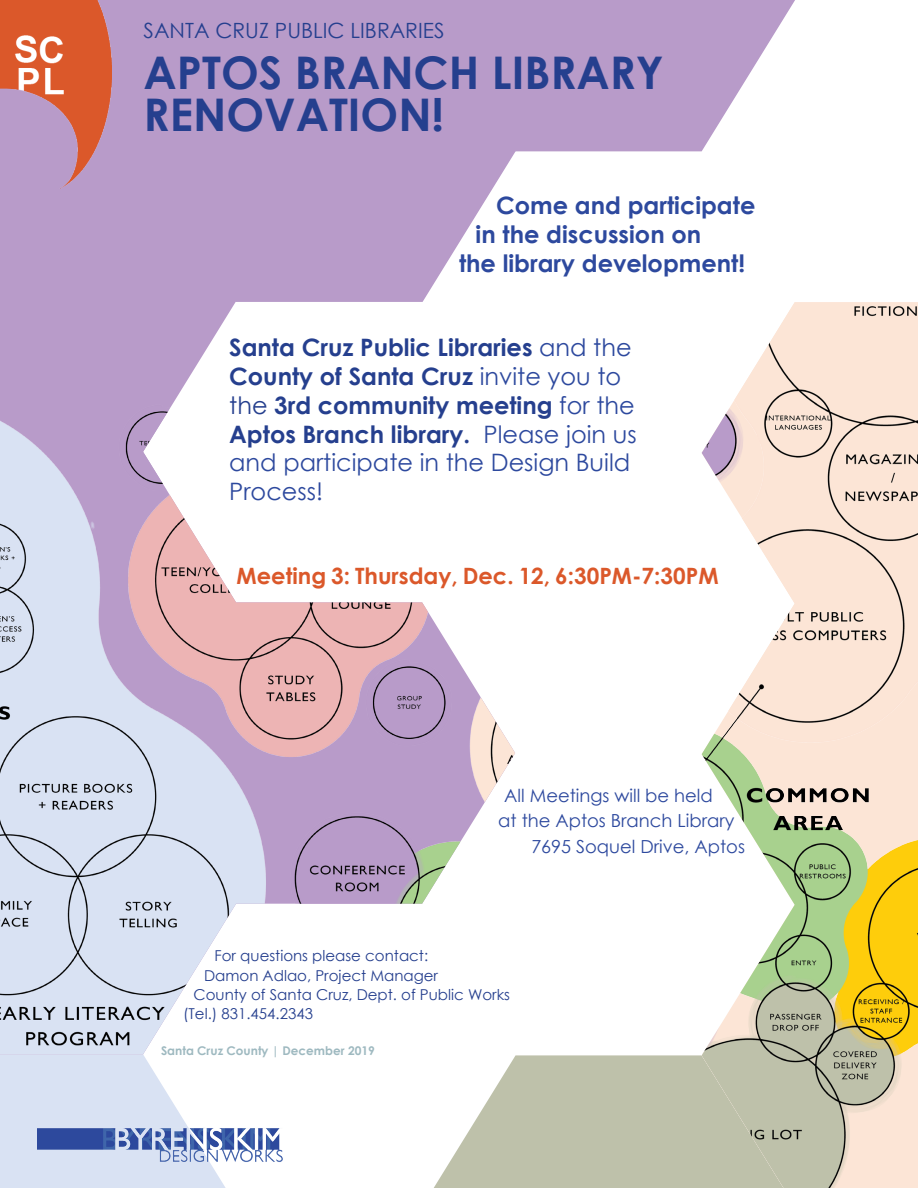
<style>
.page{position:relative;width:918px;height:1188px;background:#fff}
.page>*{position:absolute;margin:0;border:0;box-sizing:border-box;transform-origin:0 0}
.t1{font:700 45px "Century Gothic";color:#253f8e}
.t2{font:700 24px/28.8px "Century Gothic";color:#253f8e}
.t3{font:700 24px "Century Gothic";color:#2d499e}
.t4{font:700 22.5px "Century Gothic";color:#db582a}
.t5{font:21px "Century Gothic";color:#253f8e}
.t6{font:18px "Century Gothic";color:#2d499e}
.t7{font:15px "Century Gothic";color:#253f8e}
.t8{font:700 12px "Century Gothic";color:#9eb9c0}
.s1{font-weight:400;color:#2d499e}
.s2{font-weight:400}
</style>
<div class="page">
<svg style="left:434px;top:1055px;width:268px;height:133px;fill:#bec1aa"></svg>
<div style="left:238px;top:0;width:182px;height:151px;background:#b89bc9"></div>
<svg style="left:0;top:1054px;width:226px;height:134px"></svg>
<img style="left:0;top:173px;width:515px;height:881px">
<div style="left:111px;top:0;width:127px;height:152px;background:#b89bc9"></div>
<svg style="left:420px;top:0;width:375px;height:152px;background:#c1a7cf"></svg>
<img style="left:702px;top:302px;width:216px;height:886px">
<img style="left:0;top:0;width:111px;height:188px">
<img style="left:38px;top:1123px;width:245px;height:44px">
<p class="t5" style="left:144px;top:16px;width:302px">SANTA CRUZ PUBLIC LIBRARIES</p>
<p class="t1" style="left:144px;top:38px;width:522px">APTOS BRANCH LIBRARY</p>
<p class="t1" style="left:144px;top:80px;width:302px">RENOVATION!</p>
<p class="t3" style="left:496px;top:187px;width:261px">Come and participate</p>
<p class="t3" style="left:476px;top:216px;width:227px">in the discussion on</p>
<p class="t3" style="left:459px;top:245px;width:288px">the library development!</p>
<p class="t2" style="left:229px;top:332px;width:409px">Santa Cruz Public Libraries <span class="s1">and the<br></span>County of Santa Cruz <span class="s1">invite you to </span><span class="s2">the</span> 3rd community meeting <span class="s1">for the<br></span>Aptos Branch library. <span class="s1">Please join us and participate in the Design Build<br>Process!</span></p>
<p class="t4" style="left:237px;top:558px;width:483px">Meeting 3: Thursday, Dec. 12, 6:30PM-7:30PM</p>
<p class="t6" style="left:504px;top:783px;width:210px">All Meetings will be held</p>
<p class="t6" style="left:498px;top:808px;width:238px">at the Aptos Branch Library</p>
<p class="t6" style="left:531px;top:834px;width:215px">7695 Soquel Drive, Aptos</p>
<p class="t7" style="left:215px;top:945px;width:215px">For questions please contact:</p>
<p class="t7" style="left:204px;top:965px;width:236px">Damon Adlao, Project Manager</p>
<p class="t7" style="left:183px;top:1003px;width:131px">(Tel.) 831.454.2343</p>
<p class="t7" style="left:194px;top:984px;width:318px">County of Santa Cruz, Dept. of Public Works</p>
<p class="t8" style="left:161px;top:1042px;width:215px">Santa Cruz County | December 2019</p>
</div>
